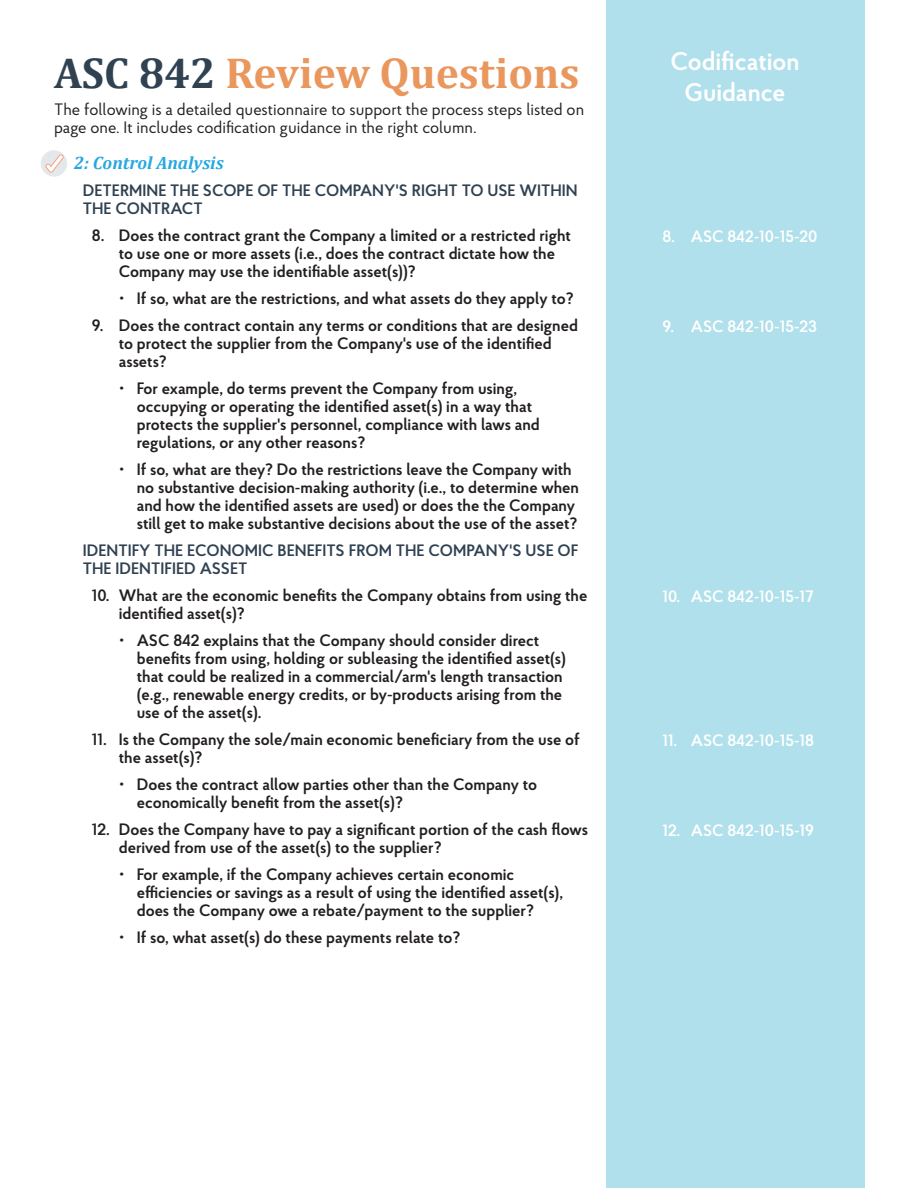
<style>
.page{position:relative;width:918px;height:1188px;background:#fff}
.page>*{position:absolute;margin:0;border:0;box-sizing:border-box;transform-origin:0 0}
.Service_Title{font:700 43.5px "Cambria";color:#ea975e}
.Service_Title-2{font:600 25.5px/30.6px "Proba Pro";color:#fff;text-align:center}
.Service_Title-3{font:italic 700 18px "Cambria";color:#27a8e0}
.t1{font:600 16.5px/18px "Proba Pro";color:#231f20}
.Questions_11pt{font:600 16.5px/18px "Proba Pro";color:#304252}
.Body_11pt-front{font:16.5px/18px "Proba Pro";color:#231f20}
.Codifications_11pt_c{font:600 16.5px "Proba Pro";color:#fff}
.s1{color:#304252}
</style>
<div class="page">
<div style="left:41px;top:150px;width:26px;height:27px;background:#e3e8eb;border-radius:50%"></div>
<svg style="left:45px;top:155px;width:19px;height:18px"></svg>
<div style="left:606px;top:0;width:259px;height:1188px;background:#b0e0eb"></div>
<p class="Service_Title" style="left:54px;top:42px;width:527px"><span class="s1">ASC 842</span> Review Questions</p>
<p class="Body_11pt-front" style="left:54px;top:100px;width:532px">The following is a detailed questionnaire to support the process steps listed on page one. It includes codification guidance in the right column.</p>
<p class="Service_Title-3" style="left:74px;top:150px;width:151px">2: Control Analysis</p>
<p class="Questions_11pt" style="left:83px;top:181px;width:496px">DETERMINE THE SCOPE OF THE COMPANY'S RIGHT TO USE WITHIN<br>THE CONTRACT</p>
<p class="t1" style="left:119px;top:226px;width:454px;text-indent:-27px">8. Does the contract grant the Company a limited or a restricted right to use one or more assets (i.e., does the contract dictate how the<br>Company may use the identifiable asset(s))?</p>
<p class="t1" style="left:137px;top:289px;width:438px">If so, what are the restrictions, and what assets do they apply to?</p>
<p class="t1" style="left:119px;top:316px;width:461px;text-indent:-27px">9. Does the contract contain any terms or conditions that are designed to protect the supplier from the Company's use of the identified assets?</p>
<p class="t1" style="left:137px;top:379px;width:405px">For example, do terms prevent the Company from using, occupying or operating the identified asset(s) in a way that protects the supplier's personnel, compliance with laws and regulations, or any other reasons?</p>
<p class="t1" style="left:137px;top:460px;width:444px">If so, what are they? Do the restrictions leave the Company with no substantive decision-making authority (i.e., to determine when and how the identified assets are used) or does the the Company still get to make substantive decisions about the use of the asset?</p>
<p class="Questions_11pt" style="left:83px;top:541px;width:497px">IDENTIFY THE ECONOMIC BENEFITS FROM THE COMPANY'S USE OF<br>THE IDENTIFIED ASSET</p>
<p class="t1" style="left:119px;top:586px;width:470px;text-indent:-27px">10. What are the economic benefits the Company obtains from using the identified asset(s)?</p>
<p class="t1" style="left:137px;top:631px;width:431px">ASC 842 explains that the Company should consider direct benefits from using, holding or subleasing the identified asset(s) that could be realized in a commercial/arm's length transaction (e.g., renewable energy credits, or by-products arising from the use of the asset(s).</p>
<p class="t1" style="left:119px;top:730px;width:462px;text-indent:-27px">11. Is the Company the sole/main economic beneficiary from the use of the asset(s)?</p>
<p class="t1" style="left:137px;top:775px;width:402px">Does the contract allow parties other than the Company to economically benefit from the asset(s)?</p>
<p class="t1" style="left:119px;top:820px;width:471px;text-indent:-27px">12. Does the Company have to pay a significant portion of the cash flows derived from use of the asset(s) to the supplier?</p>
<p class="t1" style="left:137px;top:865px;width:428px">For example, if the Company achieves certain economic efficiencies or savings as a result of using the identified asset(s), does the Company owe a rebate/payment to the supplier?</p>
<p class="t1" style="left:137px;top:928px;width:325px">If so, what asset(s) do these payments relate to?</p>
<p class="Service_Title-2" style="left:670px;top:46px;width:131px">Codification<br>Guidance</p>
<p class="Codifications_11pt_c" style="left:662px;top:225px;width:157px">8. ASC 842-10-15-20</p>
<p class="Codifications_11pt_c" style="left:662px;top:315px;width:156px">9. ASC 842-10-15-23</p>
<p class="Codifications_11pt_c" style="left:662px;top:586px;width:153px">10. ASC 842-10-15-17</p>
<p class="Codifications_11pt_c" style="left:662px;top:729px;width:153px">11. ASC 842-10-15-18</p>
<p class="Codifications_11pt_c" style="left:662px;top:820px;width:153px">12. ASC 842-10-15-19</p>
</div>
